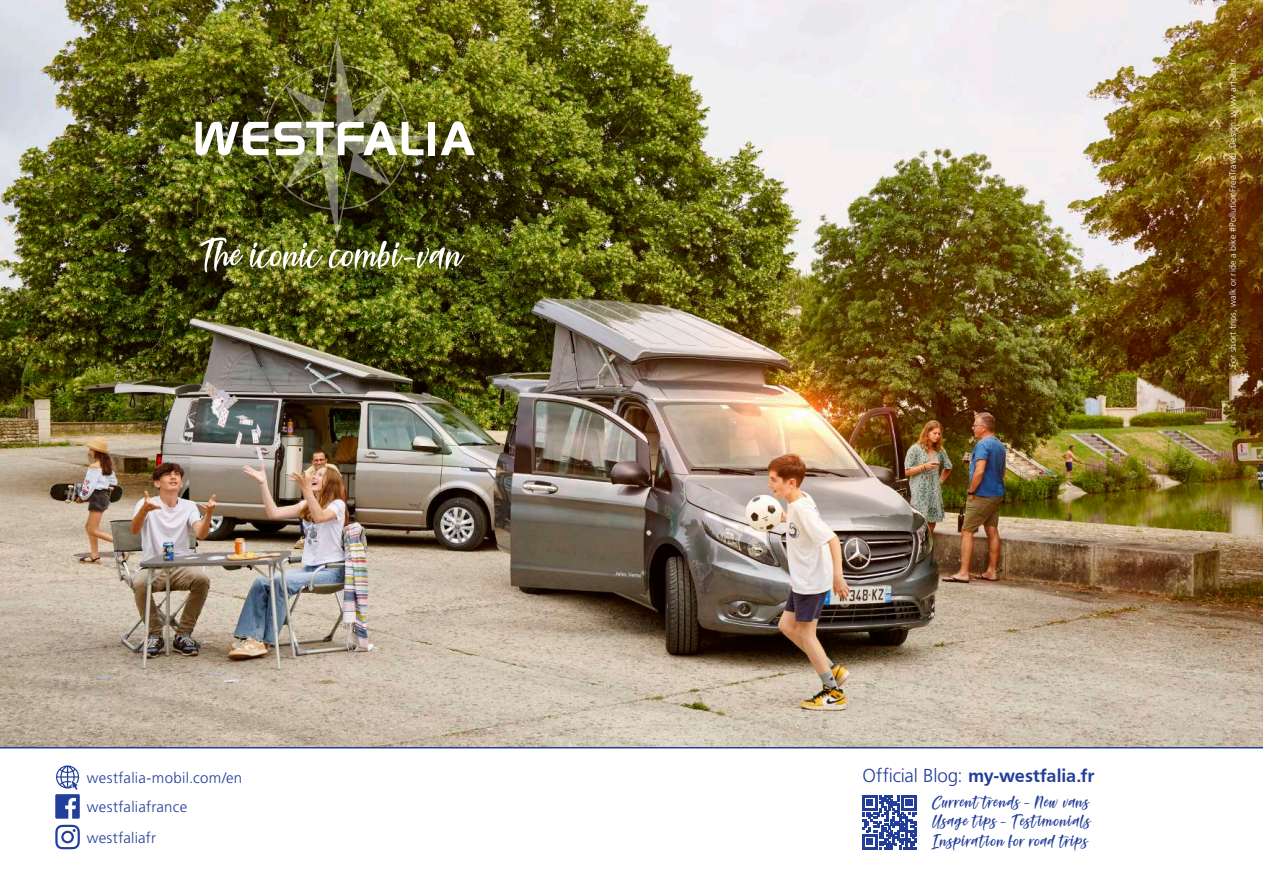
<style>
.page{position:relative;width:1263px;height:893px;background:#fff}
.page>*{position:absolute;margin:0;border:0;box-sizing:border-box;transform-origin:0 0}
.t1{font:700 18.75px "Frutiger";color:#233e98}
.t2{font:16.5px/19.8px "Feltarigo";letter-spacing:.06em;color:#233e98;text-align:justify}
.t3{font:300 15px/30.6px "Frutiger";letter-spacing:.015em;color:#233e98}
.t4{font:300 9px "Frutiger";letter-spacing:.015em;color:#fff}
.s1{font-weight:300}
</style>
<div class="page">
<img style="left:0;top:0;width:1263px;height:747px">
<hr style="left:0;top:747px;width:1263px;height:1px;background:#233e98">
<svg style="left:862px;top:795px;width:55px;height:55px"></svg>
<svg style="left:55px;top:825px;width:25px;height:24px"></svg>
<svg style="left:55px;top:765px;width:25px;height:54px"></svg>
<div style="left:188px;top:224px;width:289px;height:61px;background:#231f20;opacity:.3"></div>
<div style="left:182px;top:25px;width:305px;height:223px;background:#231f20;opacity:.3"></div>
<img style="left:196px;top:34px;width:279px;height:238px">
<p class="t4" style="left:1227px;top:367px;width:309px;rotate:-90deg">For short trips, walk or ride a bike #PollutionFreeTravel. Design: www.art-up.fr</p>
<h3 class="t3" style="left:87px;top:763px;width:157px">westfalia-mobil.com/en</h3>
<h1 class="t1" style="left:862px;top:764px;width:234px"><span class="s1">Official Blog:</span> my-westfalia.fr</h1>
<h3 class="t3" style="left:87px;top:791px;width:102px">westfaliafrance westfaliafr</h3>
<h2 class="t2" style="left:933px;top:791px;width:159px">Current trends - New vans Usage tips - Testimonials Inspiration for road trips</h2>
</div>
